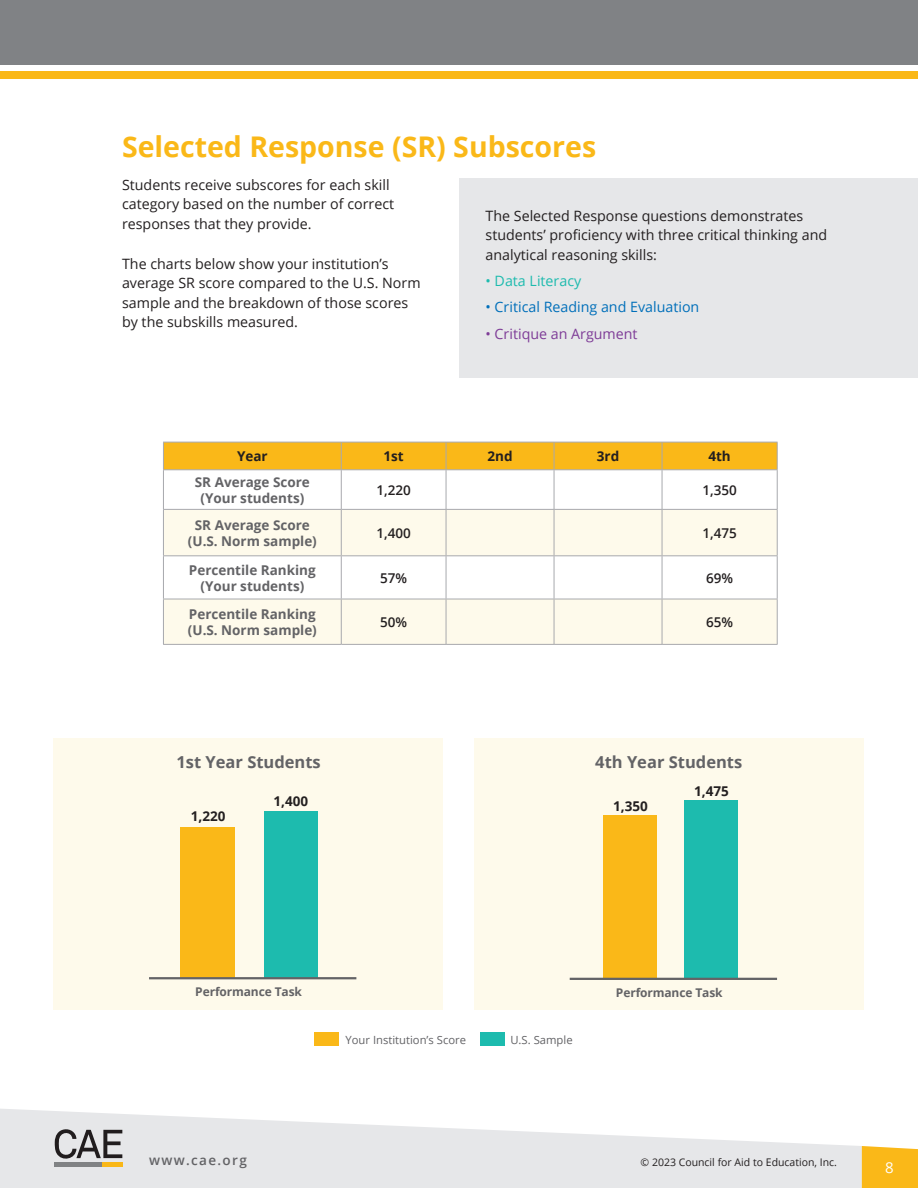
<style>
.page{position:relative;width:918px;height:1188px;background:#fff}
.page>*{position:absolute;margin:0;border:0;box-sizing:border-box;transform-origin:0 0}
.t1{font:700 28.5px "Open Sans";color:#fab818}
.t2{font:700 16.5px "Open Sans";color:#636366}
.t3{font:15px "Open Sans";color:#fff}
.t4{font:14.25px/19.5px "Open Sans";color:#231f20}
.t5{font:14.25px "Open Sans";color:#006fba}
.t6{font:14.25px "Open Sans";color:#7e3c97}
.t7{font:14.25px "Open Sans";color:#1dbbae}
.t8{font:700 13.5px/16.5px "Open Sans";color:#636366;text-align:center}
.t9{font:700 13.5px "Open Sans";color:#231f20}
.t10{font:600 13.5px "Open Sans";color:#231f20}
.t11{font:600 13.5px "Open Sans";letter-spacing:.1em;color:#636366}
.t12{font:700 12px "Open Sans";letter-spacing:-.01em;color:#636366}
.t13{font:11.25px "Open Sans";color:#636366}
.t14{font:10.5px "Open Sans";color:#231f20}
</style>
<div class="page">
<svg style="left:0;top:1109px;width:862px;height:79px;fill:#e6e7e9"></svg>
<svg style="left:55px;top:1128px;width:67px;height:34px;background:#a4a3a5"></svg>
<hr style="left:102px;top:1162px;width:21px;height:4px;background:#f9b717">
<hr style="left:55px;top:1162px;width:47px;height:4px;background:#808284">
<div style="left:862px;top:1146px;width:56px;height:42px;background:#fab818"></div>
<div style="left:0;top:0;width:918px;height:65px;background:#808285"></div>
<div style="left:0;top:71px;width:918px;height:8px;background:#fab818"></div>
<div style="left:459px;top:178px;width:459px;height:199px;background:#e6e7e9"></div>
<svg style="left:164px;top:510px;width:613px;height:134px;fill:#fefaeb"></svg>
<div style="left:163px;top:442px;width:615px;height:27px;background:#fab818"></div>
<hr style="left:163px;top:469px;width:178px;height:1px;background:#a8a9ad">
<hr style="left:163px;top:470px;width:1px;height:39px;background:#a8a9ad">
<hr style="left:341px;top:469px;width:105px;height:1px;background:#a8a9ad">
<hr style="left:341px;top:470px;width:1px;height:39px;background:#a8a9ad">
<hr style="left:446px;top:469px;width:108px;height:1px;background:#a8a9ad">
<hr style="left:446px;top:470px;width:1px;height:39px;background:#a8a9ad">
<hr style="left:554px;top:469px;width:108px;height:1px;background:#a8a9ad">
<hr style="left:554px;top:470px;width:1px;height:39px;background:#a8a9ad">
<hr style="left:662px;top:469px;width:116px;height:1px;background:#a8a9ad">
<hr style="left:662px;top:470px;width:1px;height:39px;background:#a8a9ad">
<hr style="left:777px;top:470px;width:1px;height:39px;background:#a8a9ad">
<hr style="left:163px;top:509px;width:178px;height:1px;background:#a8a9ad">
<hr style="left:163px;top:510px;width:1px;height:45px;background:#a8a9ad">
<hr style="left:341px;top:509px;width:105px;height:1px;background:#a8a9ad">
<hr style="left:341px;top:510px;width:1px;height:45px;background:#a8a9ad">
<hr style="left:446px;top:509px;width:108px;height:1px;background:#a8a9ad">
<hr style="left:446px;top:510px;width:1px;height:45px;background:#a8a9ad">
<hr style="left:554px;top:509px;width:108px;height:1px;background:#a8a9ad">
<hr style="left:554px;top:510px;width:1px;height:45px;background:#a8a9ad">
<hr style="left:662px;top:509px;width:116px;height:1px;background:#a8a9ad">
<hr style="left:662px;top:510px;width:1px;height:45px;background:#a8a9ad">
<hr style="left:777px;top:510px;width:1px;height:45px;background:#a8a9ad">
<hr style="left:163px;top:555px;width:178px;height:1px;background:#a8a9ad">
<hr style="left:163px;top:556px;width:1px;height:43px;background:#a8a9ad">
<hr style="left:341px;top:555px;width:105px;height:1px;background:#a8a9ad">
<hr style="left:341px;top:556px;width:1px;height:43px;background:#a8a9ad">
<hr style="left:446px;top:555px;width:108px;height:1px;background:#a8a9ad">
<hr style="left:446px;top:556px;width:1px;height:43px;background:#a8a9ad">
<hr style="left:554px;top:555px;width:108px;height:1px;background:#a8a9ad">
<hr style="left:554px;top:556px;width:1px;height:43px;background:#a8a9ad">
<hr style="left:662px;top:555px;width:116px;height:1px;background:#a8a9ad">
<hr style="left:662px;top:556px;width:1px;height:43px;background:#a8a9ad">
<hr style="left:777px;top:556px;width:1px;height:43px;background:#a8a9ad">
<hr style="left:163px;top:599px;width:178px;height:1px;background:#a8a9ad">
<hr style="left:163px;top:599px;width:1px;height:45px;background:#a8a9ad">
<hr style="left:341px;top:599px;width:105px;height:1px;background:#a8a9ad">
<hr style="left:341px;top:599px;width:1px;height:45px;background:#a8a9ad">
<hr style="left:446px;top:599px;width:108px;height:1px;background:#a8a9ad">
<hr style="left:446px;top:599px;width:1px;height:45px;background:#a8a9ad">
<hr style="left:554px;top:599px;width:108px;height:1px;background:#a8a9ad">
<hr style="left:554px;top:599px;width:1px;height:45px;background:#a8a9ad">
<hr style="left:662px;top:599px;width:116px;height:1px;background:#a8a9ad">
<hr style="left:662px;top:599px;width:1px;height:45px;background:#a8a9ad">
<hr style="left:777px;top:599px;width:1px;height:45px;background:#a8a9ad">
<hr style="left:163px;top:644px;width:178px;height:1px;background:#a8a9ad">
<hr style="left:341px;top:644px;width:105px;height:1px;background:#a8a9ad">
<hr style="left:446px;top:644px;width:108px;height:1px;background:#a8a9ad">
<hr style="left:554px;top:644px;width:108px;height:1px;background:#a8a9ad">
<hr style="left:662px;top:644px;width:116px;height:1px;background:#a8a9ad">
<div style="left:314px;top:1033px;width:24px;height:13px;background:#fab818"></div>
<div style="left:480px;top:1033px;width:25px;height:13px;background:#1dbbae"></div>
<div style="left:474px;top:738px;width:390px;height:271px;background:#fefaeb"></div>
<div style="left:53px;top:738px;width:390px;height:271px;background:#fefaeb"></div>
<div style="left:181px;top:828px;width:54px;height:151px;background:#fab818"></div>
<div style="left:264px;top:811px;width:54px;height:167px;background:#1dbbae"></div>
<hr style="left:149px;top:977px;width:207px;height:2px;background:#636366">
<div style="left:603px;top:815px;width:54px;height:164px;background:#fab818"></div>
<div style="left:684px;top:800px;width:54px;height:179px;background:#1dbbae"></div>
<hr style="left:570px;top:978px;width:207px;height:2px;background:#636366">
<h1 class="t1" style="left:122px;top:126px;width:476px">Selected Response (SR) Subscores</h1>
<p class="t4" style="left:122px;top:175px;width:274px">Students receive subscores for each skill category based on the number of correct responses that they provide.</p>
<p class="t4" style="left:122px;top:253px;width:300px">The charts below show your institution’s average SR score compared to the U.S. Norm sample and the breakdown of those scores by the subskills measured.</p>
<p class="t4" style="left:486px;top:206px;width:343px">The Selected Response questions demonstrates students’ proficiency with three critical thinking and analytical reasoning skills:</p>
<p class="t7" style="left:486px;top:271px;width:97px">• Data Literacy</p>
<p class="t5" style="left:486px;top:297px;width:215px">• Critical Reading and Evaluation</p>
<p class="t6" style="left:486px;top:324px;width:154px">• Critique an Argument</p>
<p class="t9" style="left:237px;top:447px;width:32px">Year</p>
<p class="t9" style="left:384px;top:447px;width:22px">1st</p>
<p class="t9" style="left:487px;top:447px;width:27px">2nd</p>
<p class="t9" style="left:597px;top:447px;width:24px">3rd</p>
<p class="t9" style="left:708px;top:447px;width:24px">4th</p>
<p class="t8" style="left:195px;top:473px;width:117px">SR Average Score (Your students)</p>
<p class="t10" style="left:376px;top:481px;width:36px">1,220</p>
<p class="t10" style="left:702px;top:481px;width:36px">1,350</p>
<p class="t8" style="left:188px;top:516px;width:130px">SR Average Score (U.S. Norm sample)</p>
<p class="t10" style="left:376px;top:524px;width:36px">1,400</p>
<p class="t10" style="left:702px;top:524px;width:36px">1,475</p>
<p class="t8" style="left:189px;top:561px;width:128px">Percentile Ranking (Your students)</p>
<p class="t10" style="left:380px;top:569px;width:29px">57%</p>
<p class="t10" style="left:706px;top:569px;width:29px">69%</p>
<p class="t8" style="left:188px;top:606px;width:130px;text-align:left">Percentile Ranking (U.S. Norm sample)</p>
<p class="t10" style="left:380px;top:613px;width:29px">50%</p>
<p class="t10" style="left:706px;top:613px;width:29px">65%</p>
<p class="t2" style="left:176px;top:750px;width:146px">1st Year Students</p>
<p class="t9" style="left:191px;top:807px;width:36px">1,220</p>
<p class="t9" style="left:273px;top:791px;width:36px">1,400</p>
<p class="t2" style="left:595px;top:750px;width:148px">4th Year Students</p>
<p class="t9" style="left:613px;top:797px;width:36px">1,350</p>
<p class="t9" style="left:694px;top:781px;width:36px">1,475</p>
<p class="t12" style="left:195px;top:983px;width:108px">Performance Task</p>
<p class="t13" style="left:346px;top:1032px;width:122px">Your Institution’s Score</p>
<p class="t13" style="left:510px;top:1032px;width:64px">U.S. Sample</p>
<p class="t11" style="left:149px;top:1150px;width:99px">www.cae.org</p>
<p class="t12" style="left:616px;top:984px;width:108px">Performance Task</p>
<p class="t14" style="left:641px;top:1155px;width:198px">© 2023 Council for Aid to Education, Inc.</p>
<p class="t3" style="left:885px;top:1157px;width:10px">8</p>
</div>
